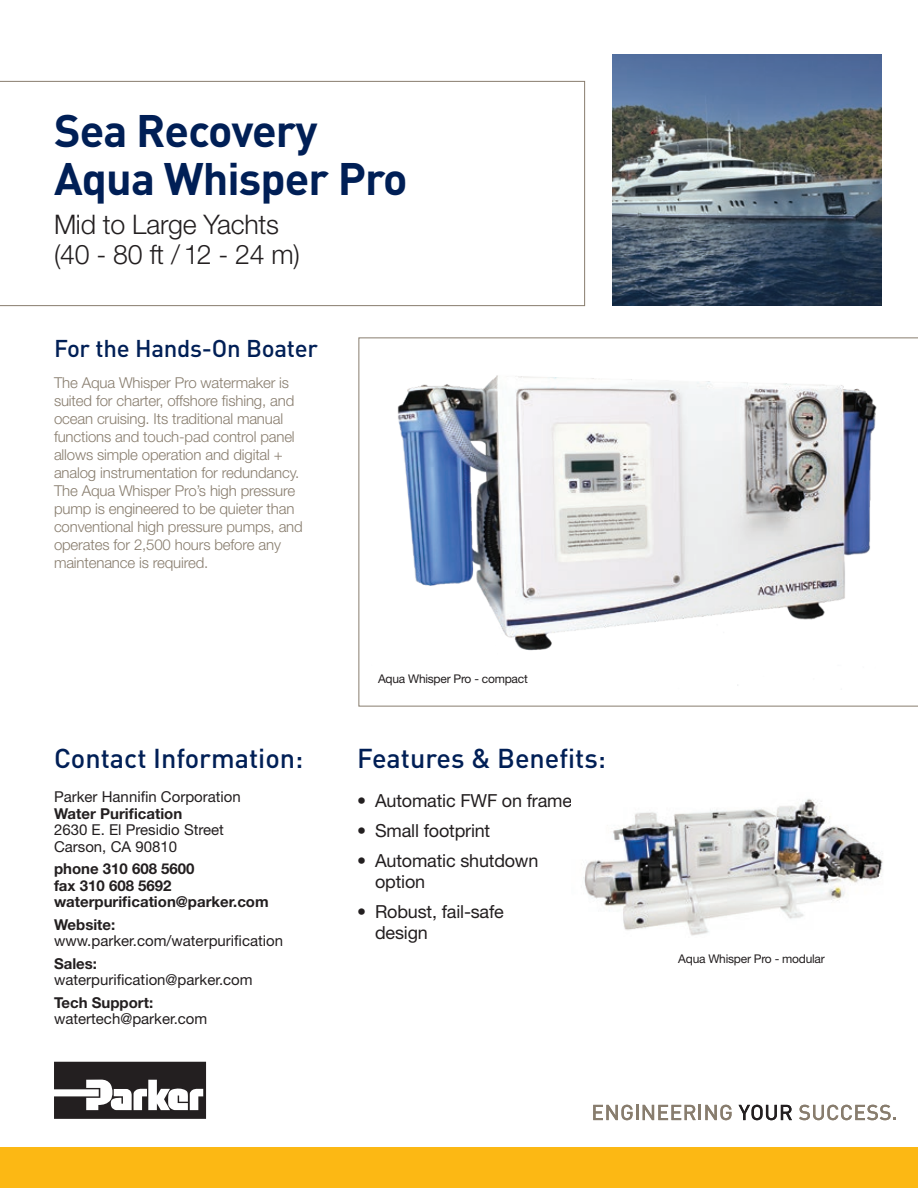
<style>
.page{position:relative;width:918px;height:1188px;background:#fff}
.page>*{position:absolute;margin:0;border:0;box-sizing:border-box;transform-origin:0 0}
.t1{font:700 45px/48px "DINOT";letter-spacing:-.02em;color:#001f56}
.t2{font:500 27px "DINOT";color:#001f56}
.t3{font:300 27px/30px "Helvetica Neue LT Std";letter-spacing:-.01em;color:#231f20}
.t4{font:500 24px "DINOT";letter-spacing:-.01em;color:#001f56}
.t5{font:18px/21px "Helvetica Neue LT Std";letter-spacing:-.01em;color:#231f20}
.t6{font:300 15px/18px "Helvetica Neue LT Std";letter-spacing:-.01em;color:#887d6e}
.t7{font:15px/16.5px "Helvetica Neue LT Std";color:#231f20}
.t8{font:700 15px/16.5px "Helvetica Neue LT Std";color:#231f20}
.t9{font:12px "Helvetica Neue LT Std";letter-spacing:-.02em;color:#231f20}
</style>
<div class="page">
<svg style="left:54px;top:1062px;width:152px;height:57px"></svg>
<svg style="left:358px;top:338px;width:560px;height:368px"></svg>
<div style="left:0;top:1148px;width:918px;height:40px;background:#fcb814"></div>
<svg style="left:593px;top:1105px;width:139px;height:15px"></svg>
<svg style="left:739px;top:1105px;width:53px;height:15px"></svg>
<svg style="left:799px;top:1105px;width:97px;height:15px"></svg>
<svg style="left:0;top:81px;width:585px;height:225px"></svg>
<img style="left:583px;top:799px;width:300px;height:137px">
<img style="left:612px;top:54px;width:270px;height:252px">
<h1 class="t1" style="left:54px;top:105px;width:355px">Sea Recovery<br>Aqua Whisper Pro</h1>
<h2 class="t3" style="left:54px;top:209px;width:248px">Mid to Large Yachts (40 - 80 ft / 12 - 24 m)</h2>
<h3 class="t4" style="left:54px;top:332px;width:266px">For the Hands-On Boater</h3>
<p class="t6" style="left:54px;top:374px;width:250px">The Aqua Whisper Pro watermaker is suited for charter, offshore fishing, and ocean cruising. Its traditional manual functions and touch-pad control panel allows simple operation and digital + analog instrumentation for redundancy.<br>The Aqua Whisper Pro’s high pressure pump is engineered to be quieter than conventional high pressure pumps, and operates for 2,500 hours before any maintenance is required.</p>
<h2 class="t2" style="left:54px;top:740px;width:251px">Contact Information:</h2>
<p class="t7" style="left:54px;top:788px;width:188px">Parker Hannifin Corporation</p>
<p class="t8" style="left:54px;top:805px;width:130px">Water Purification</p>
<p class="t7" style="left:54px;top:821px;width:172px">2630 E. El Presidio Street<br>Carson, CA 90810</p>
<p class="t8" style="left:54px;top:860px;width:216px">phone 310 608 5600<br>fax 310 608 5692 waterpurification@parker.com</p>
<p class="t8" style="left:54px;top:916px;width:63px">Website:</p>
<p class="t7" style="left:54px;top:932px;width:231px">www.parker.com/waterpurification</p>
<p class="t8" style="left:54px;top:955px;width:45px">Sales:</p>
<p class="t7" style="left:54px;top:971px;width:200px">waterpurification@parker.com</p>
<p class="t8" style="left:54px;top:994px;width:101px">Tech Support:</p>
<p class="t7" style="left:54px;top:1010px;width:155px">watertech@parker.com</p>
<p class="t9" style="left:378px;top:672px;width:151px">Aqua Whisper Pro - compact</p>
<h2 class="t2" style="left:357px;top:740px;width:251px">Features &amp; Benefits:</h2>
<p class="t5" style="left:357px;top:789px;width:216px">• Automatic FWF on frame</p>
<p class="t5" style="left:357px;top:819px;width:135px">• Small footprint</p>
<p class="t5" style="left:375px;top:849px;width:165px;text-indent:-18px">• Automatic shutdown option</p>
<p class="t5" style="left:375px;top:901px;width:130px;text-indent:-18px">• Robust, fail-safe design</p>
<p class="t9" style="left:678px;top:952px;width:148px">Aqua Whisper Pro - modular</p>
</div>
